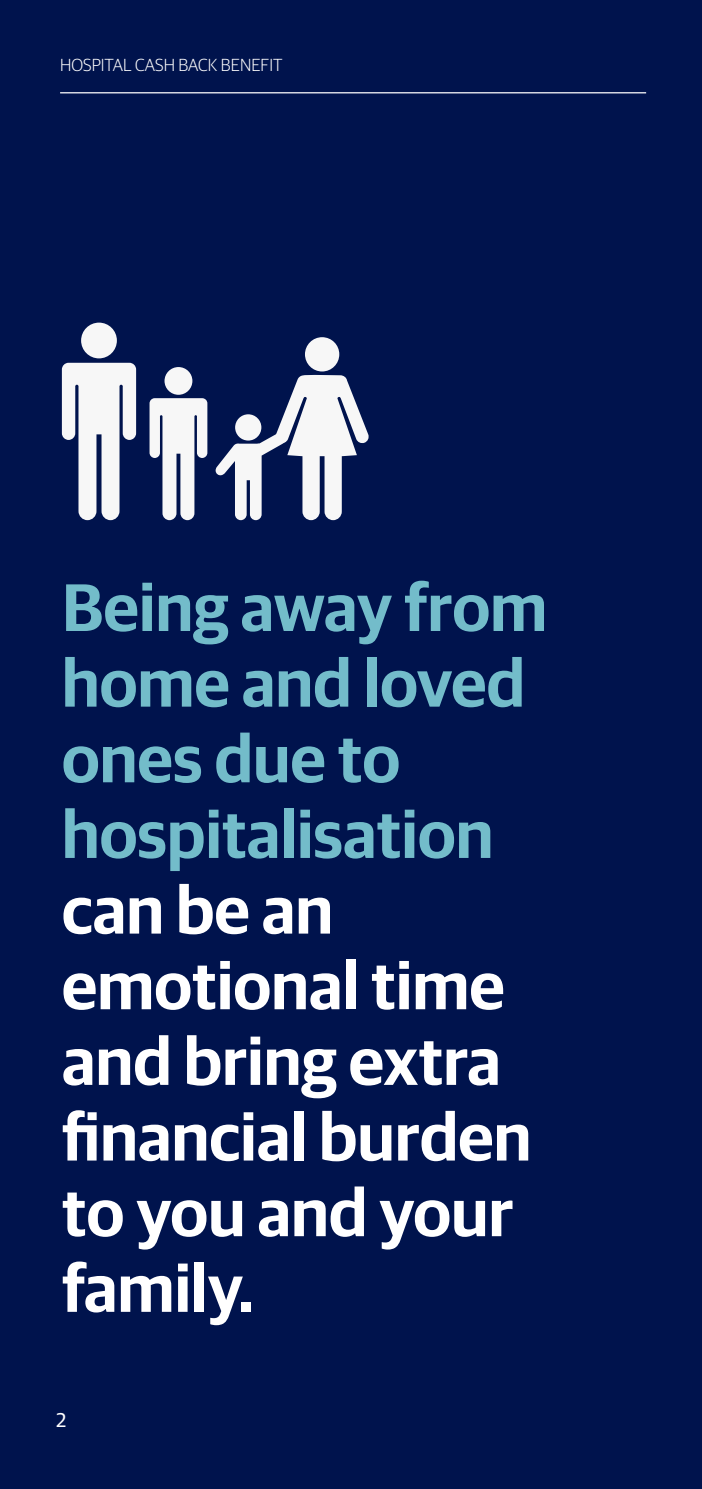
<style>
.page{position:relative;width:702px;height:1489px;background:#fff}
.page>*{position:absolute;margin:0;border:0;box-sizing:border-box;transform-origin:0 0}
.t1{font:600 67.25px/75.5px "Guardian Sans";color:#fff}
.t2{font:20px "Guardian Sans";color:#fff}
.t3{font:300 17.5px "Guardian Sans";color:#fff}
.s1{color:#73bcca}
</style>
<div class="page">
<div style="left:0;top:0;width:702px;height:1488px;background:#00134d"></div>
<hr style="left:60px;top:92px;width:586px;height:1px;background:#fff">
<svg style="left:62px;top:322px;width:74px;height:198px"></svg>
<svg style="left:149px;top:337px;width:220px;height:183px"></svg>
<p class="t3" style="left:60px;top:52px;width:224px">HOSPITAL CASH BACK BENEFIT</p>
<p class="t1" style="left:62px;top:564px;width:487px"><span class="s1">Being away from home and loved ones due to hospitalisation </span>can be an emotional time and bring extra financial burden to you and your family.</p>
<p class="t2" style="left:56px;top:1405px;width:12px">2</p>
</div>
